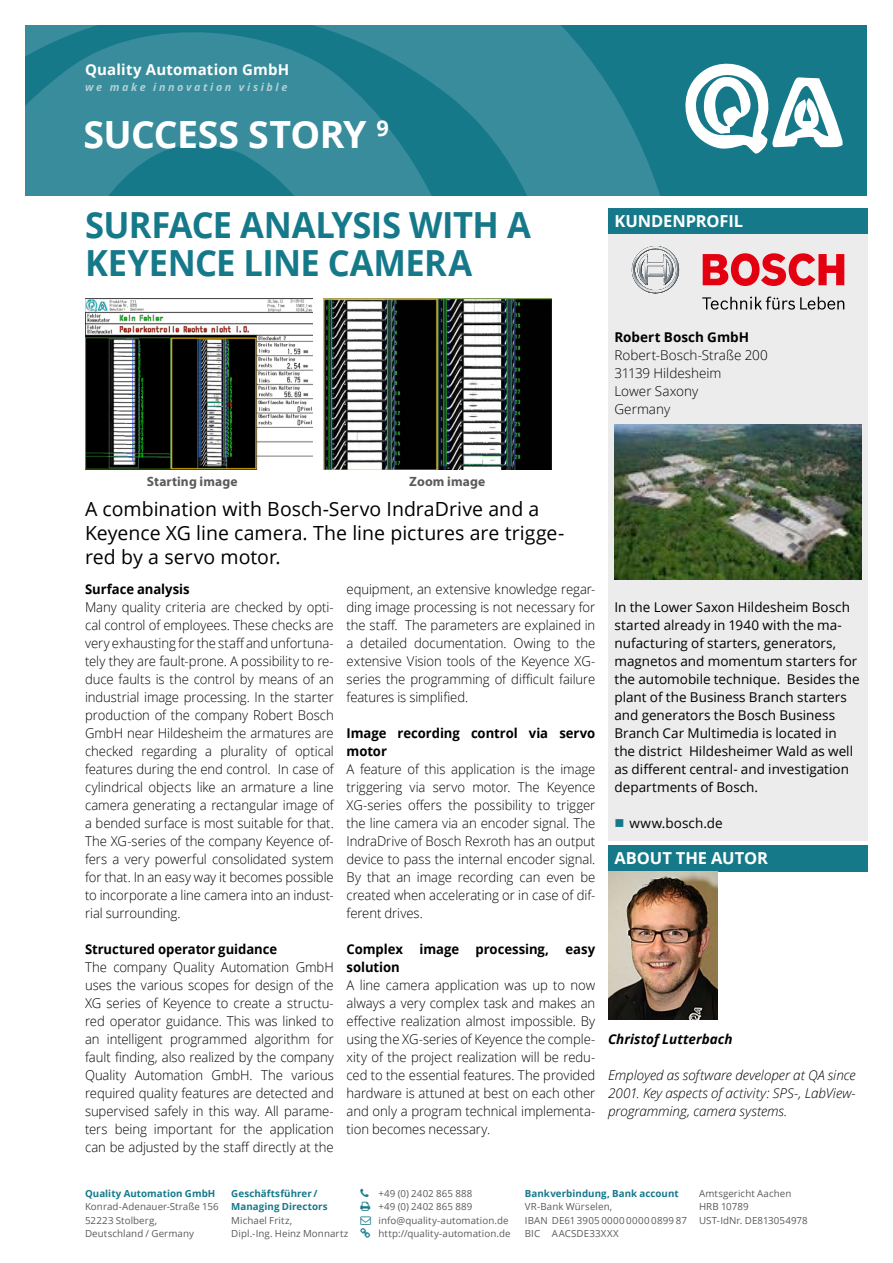
<style>
.page{position:relative;width:893px;height:1263px;background:#fff}
.page>*{position:absolute;margin:0;border:0;box-sizing:border-box;transform-origin:0 0}
.t1{font:700 37.5px "Open Sans";letter-spacing:-.015em;color:#fff}
.t2{font:700 36px/37.5px "Open Sans";letter-spacing:-.015em;color:#16798a;scale:.96 1}
.t3{font:19.5px/24px "Open Sans";color:#000}
.t4{font:700 16.5px "Open Sans";letter-spacing:-.005em;color:#fff}
.t5{font:700 15px "Open Sans";letter-spacing:.015em;color:#fff}
.t6{font:300 13.5px/18px "Open Sans";letter-spacing:-.005em;color:#000;text-align:justify}
.t7{font:13.5px/18px "Open Sans";color:#000}
.t8{font:700 13.5px/18px "Open Sans";letter-spacing:-.005em;color:#000}
.t9{font:italic 300 13.5px/18px "Open Sans";letter-spacing:-.005em;color:#000;text-align:justify}
.t10{font:700 13.5px "Myriad Pro";letter-spacing:.01em;color:#5b5b5a}
.t11{font:italic 700 13.5px "Open Sans";color:#000}
.t12{font:italic 700 10.8px "Open Sans";letter-spacing:.24em;color:#fff}
.t13{font:9.75px/13.5px "Open Sans";letter-spacing:.01em;color:#5b5b5a}
.t14{font:700 9.75px/13.5px "Open Sans";letter-spacing:.005em;color:#16798a}
.s1{color:#16798a}
</style>
<div class="page">
<div style="left:26px;top:26px;width:841px;height:170px;background:#16798a"></div>
<svg style="left:26px;top:26px;width:633px;height:170px;fill:#388c9b"></svg>
<svg style="left:685px;top:63px;width:158px;height:91px"></svg>
<div style="left:608px;top:208px;width:259px;height:27px;background:#16798a"></div>
<div style="left:608px;top:845px;width:259px;height:27px;background:#16798a"></div>
<img style="left:608px;top:872px;width:110px;height:147px">
<div style="left:608px;top:235px;width:259px;height:606px;background:#ececec"></div>
<svg style="left:632px;top:246px;width:47px;height:47px"></svg>
<svg style="left:702px;top:297px;width:142px;height:13px"></svg>
<svg style="left:703px;top:253px;width:141px;height:33px"></svg>
<img style="left:614px;top:425px;width:247px;height:154px">
<img style="left:85px;top:299px;width:227px;height:171px">
<img style="left:324px;top:299px;width:227px;height:171px">
<p class="t5" style="left:85px;top:59px;width:206px">Quality Automation GmbH</p>
<p class="t12" style="left:85px;top:79px;width:204px">we make innovation visible</p>
<h1 class="t1" style="left:83px;top:108px;width:307px">SUCCESS STORY <sup>9</sup></h1>
<h2 class="t2" style="left:85px;top:206px;width:466px">SURFACE ANALYSIS WITH A<br>KEYENCE LINE CAMERA</h2>
<p class="t4" style="left:614px;top:210px;width:130px">KUNDENPROFIL</p>
<p class="t8" style="left:614px;top:328px;width:136px">Robert Bosch GmbH</p>
<p class="t6" style="left:614px;top:346px;width:155px;text-align:left">Robert-Bosch-Straße 200<br>31139 Hildesheim<br>Lower Saxony<br>Germany</p>
<p class="t10" style="left:147px;top:473px;width:92px">Starting image</p>
<p class="t10" style="left:409px;top:473px;width:77px">Zoom image</p>
<h3 class="t3" style="left:85px;top:496px;width:481px">A combination with Bosch-Servo IndraDrive and a<br>Keyence XG line camera. The line pictures are trigge&shy;red by a servo motor.</h3>
<p class="t8" style="left:85px;top:580px;width:106px">Surface analysis</p>
<p class="t6" style="left:85px;top:598px;width:250px">Many quality criteria are checked by opti&shy;cal control of employees. These checks are very exhausting for the staff and unfortuna&shy;tely they are fault-prone. A possibility to re&shy;duce faults is the control by means of an industrial image processing. In the starter production of the company Robert Bosch GmbH near Hildesheim the armatures are checked regarding a plurality of optical features during the end control. In case of cylindrical objects like an armature a line camera generating a rectangular image of a bended surface is most suitable for that.<br>The XG-series of the company Keyence of&shy;fers a very powerful consolidated system for that. In an easy way it becomes possible to incorporate a line camera into an indust&shy;rial surrounding.</p>
<p class="t8" style="left:85px;top:940px;width:194px">Structured operator guidance</p>
<p class="t6" style="left:85px;top:958px;width:250px">The company Quality Automation GmbH uses the various scopes for design of the XG series of Keyence to create a structu&shy;red operator guidance. This was linked to an intelligent programmed algorithm for fault finding, also realized by the company Quality Automation GmbH. The various required quality features are detected and supervised safely in this way. All parame&shy;ters being important for the application can be adjusted by the staff directly at the</p>
<p class="t6" style="left:347px;top:580px;width:250px">equipment, an extensive knowledge regar&shy;ding image processing is not necessary for the staff. The parameters are explained in a detailed documentation. Owing to the extensive Vision tools of the Keyence XG&shy;series the programming of difficult failure features is simplified.</p>
<p class="t8" style="left:347px;top:724px;width:250px">Image recording control via servo motor</p>
<p class="t6" style="left:347px;top:760px;width:250px">A feature of this application is the image triggering via servo motor. The Keyence XG-series offers the possibility to trigger the line camera via an encoder signal. The IndraDrive of Bosch Rexroth has an output device to pass the internal encoder signal.<br>By that an image recording can even be created when accelerating or in case of dif&shy;ferent drives.</p>
<p class="t8" style="left:347px;top:940px;width:250px">Complex image processing, easy solution</p>
<p class="t6" style="left:347px;top:976px;width:250px">A line camera application was up to now always a very complex task and makes an effective realization almost impossible. By using the XG-series of Keyence the comple&shy;xity of the project realization will be redu&shy;ced to the essential features. The provided hardware is attuned at best on each other and only a program technical implementa&shy;tion becomes necessary.</p>
<p class="t7" style="left:614px;top:598px;width:247px">In the Lower Saxon Hildesheim Bosch started already in 1940 with the ma&shy;nufacturing of starters, generators, magnetos and momentum starters for the automobile technique. Besides the plant of the Business Branch starters and generators the Bosch Business Branch Car Multimedia is located in the district Hildesheimer Wald as well as different central- and investigation departments of Bosch.</p>
<p class="t7" style="left:614px;top:814px;width:110px"><span class="s1">■</span> www.bosch.de</p>
<p class="t4" style="left:614px;top:847px;width:155px">ABOUT THE AUTOR</p>
<p class="t11" style="left:608px;top:1030px;width:126px">Christof Lutterbach</p>
<p class="t9" style="left:608px;top:1066px;width:249px">Employed as software developer at QA since 2001. Key aspects of activity: SPS-, LabView&shy;programming, camera systems.</p>
<p class="t14" style="left:85px;top:1186px;width:132px">Quality Automation GmbH</p>
<p class="t13" style="left:85px;top:1199px;width:135px">Konrad-Adenauer-Straße 156<br>52223 Stolberg,<br>Deutschland / Germany</p>
<p class="t14" style="left:231px;top:1186px;width:98px">Geschäftsführer /<br>Managing Directors</p>
<p class="t13" style="left:231px;top:1213px;width:119px">Michael Fritz,<br>Dipl.-Ing. Heinz Monnartz</p>
<p class="t13" style="left:379px;top:1186px;width:133px">+49 (0) 2402 865 888<br>+49 (0) 2402 865 889 info@quality-automation.de http://quality-automation.de</p>
<p class="t14" style="left:525px;top:1186px;width:155px">Bankverbindung, Bank account</p>
<p class="t13" style="left:525px;top:1199px;width:164px">VR-Bank Würselen,<br>IBAN DE61 3905 0000 0000 0899 87<br>BIC AACSDE33XXX</p>
<p class="t13" style="left:699px;top:1186px;width:110px">Amtsgericht Aachen<br>HRB 10789<br>UST-IdNr. DE813054978</p>
</div>
